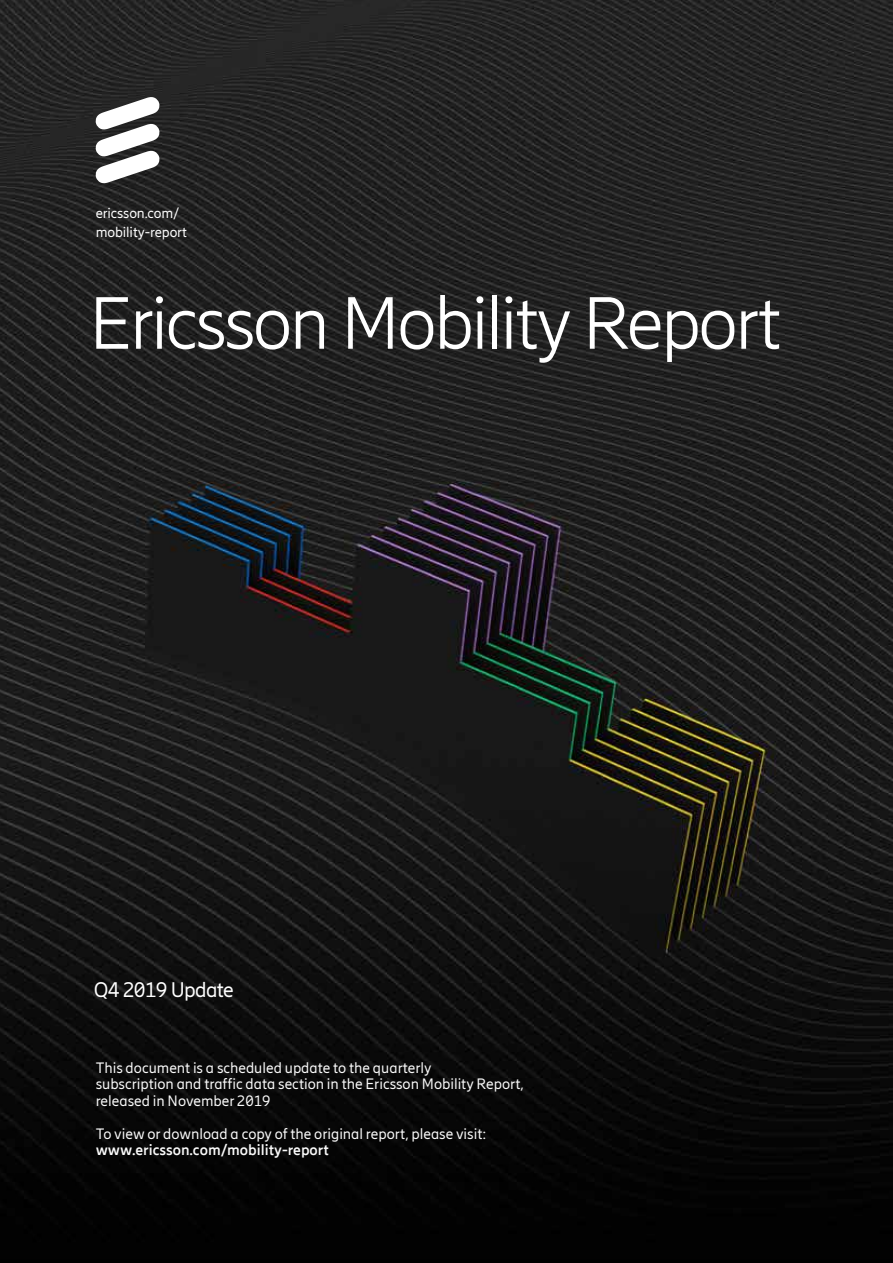
<style>
.page{position:relative;width:893px;height:1263px;background:#fff}
.page>*{position:absolute;margin:0;border:0;box-sizing:border-box;transform-origin:0 0}
.t1{font:300 73.65px "Ericsson Hilda";letter-spacing:-.035em;color:#fff}
.t2{font:21px "Ericsson Hilda";letter-spacing:-.035em;color:#fff}
.t3{font:15px/16.5px "Ericsson Hilda";color:#fafafa}
.t4{font:700 15px "Ericsson Hilda";color:#fafafa}
.t5{font:14.25px/18.3px "Ericsson Hilda";letter-spacing:-.005em;color:#fff}
</style>
<div class="page">
<img style="left:0;top:0;width:893px;height:1263px">
<svg style="left:95px;top:97px;width:65px;height:87px"></svg>
<p class="t5" style="left:96px;top:204px;width:93px">ericsson.com/ mobility-report</p>
<h1 class="t1" style="left:89px;top:282px;width:694px">Ericsson Mobility Report</h1>
<h2 class="t2" style="left:94px;top:977px;width:141px">Q4 2019 Update</h2>
<p class="t3" style="left:96px;top:1059px;width:430px">This document is a scheduled update to the quarterly<br>subscription and traffic data section in the Ericsson Mobility Report, released in November 2019</p>
<p class="t3" style="left:96px;top:1125px;width:392px">To view or download a copy of the original report, please visit:</p>
<p class="t4" style="left:96px;top:1141px;width:235px">www.ericsson.com/mobility-report</p>
</div>
